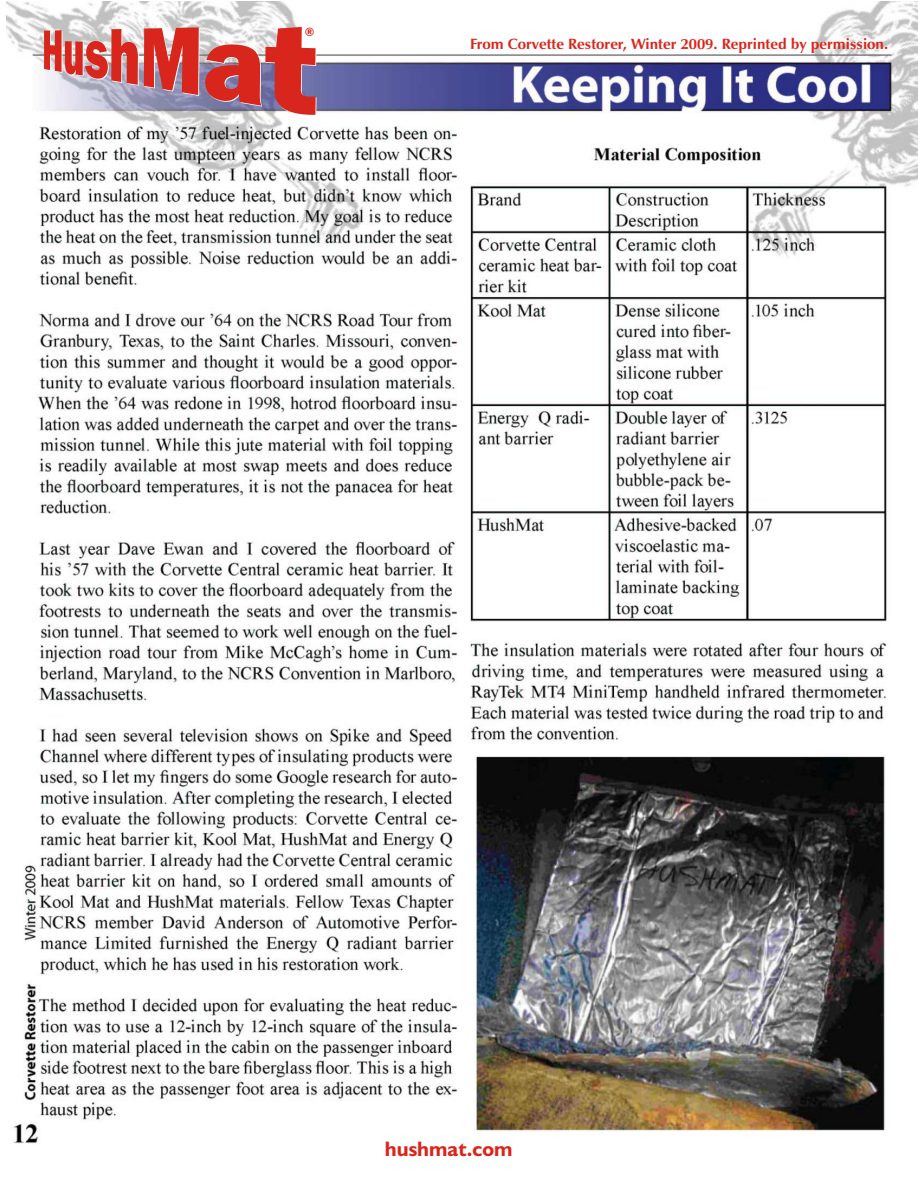
<style>
.page{position:relative;width:918px;height:1188px;background:#fff}
.page>*{position:absolute;margin:0;border:0;box-sizing:border-box;transform-origin:0 0}
.t1{font:700 21px "Humanist 521 BT";color:#d9261c}
.t2{font:700 15px "Zapf Humanist 601 BT";color:#d9261c}
.t3{font:700 11.55px "Folio BT";color:#d9261c}
</style>
<div class="page">
<img style="left:7px;top:2px;width:910px;height:1141px">
<svg style="left:44px;top:27px;width:273px;height:89px;background:#cb7e82"></svg>
<p class="t3" style="left:305px;top:27px;width:11px">®</p>
<p class="t2" style="left:470px;top:38px;width:420px">From Corvette Restorer, Winter 2009. Reprinted by permission.</p>
<h1 class="t1" style="left:385px;top:1140px;width:129px">hushmat.com</h1>
</div>
